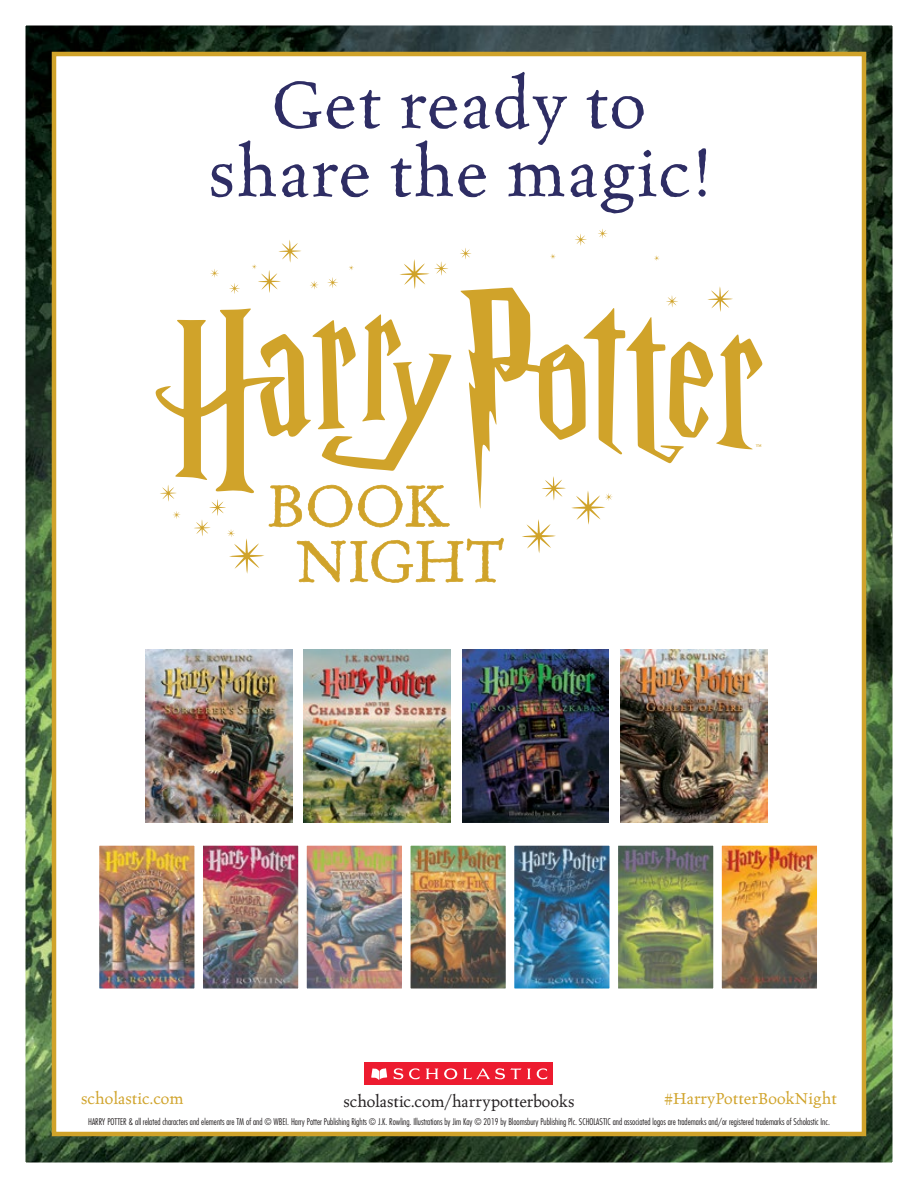
<style>
.page{position:relative;width:918px;height:1188px;background:#fff}
.page>*{position:absolute;margin:0;border:0;box-sizing:border-box;transform-origin:0 0}
.t1{font:75.6px/68.4px "Celestia Antiqua Std";letter-spacing:.02em;color:#2e2d64;text-align:center}
.t2{font:18px "Celestia Antiqua MVB";color:#d0a32a}
.t3{font:18px "Celestia Antiqua Std";color:#231f20}
.t4{font:300 condensed 9px "Futura";color:#231f20}
</style>
<div class="page">
<img style="left:27px;top:27px;width:864px;height:1134px">
<div style="left:52px;top:52px;width:814px;height:1084px;background:#fff;border:4px solid #d0a32a"></div>
<div style="left:365px;top:1062px;width:188px;height:23px;background:#ed1b2f"></div>
<svg style="left:371px;top:1068px;width:16px;height:12px"></svg>
<svg style="left:394px;top:1068px;width:9px;height:11px"></svg>
<svg style="left:409px;top:1068px;width:11px;height:11px"></svg>
<svg style="left:426px;top:1069px;width:12px;height:10px"></svg>
<svg style="left:444px;top:1068px;width:13px;height:11px"></svg>
<svg style="left:463px;top:1068px;width:84px;height:12px"></svg>
<svg style="left:156px;top:229px;width:606px;height:354px"></svg>
<img style="left:304px;top:650px;width:147px;height:173px">
<img style="left:462px;top:650px;width:147px;height:173px">
<img style="left:621px;top:650px;width:146px;height:173px">
<img style="left:146px;top:650px;width:146px;height:173px">
<img style="left:410px;top:845px;width:96px;height:144px">
<img style="left:618px;top:845px;width:199px;height:144px">
<img style="left:514px;top:845px;width:96px;height:144px">
<img style="left:203px;top:845px;width:199px;height:144px">
<img style="left:99px;top:845px;width:96px;height:144px">
<h1 class="t1" style="left:208px;top:73px;width:503px">Get ready to share the magic!</h1>
<h2 class="t2" style="left:81px;top:1090px;width:104px">scholastic.com</h2>
<h2 class="t2" style="left:664px;top:1090px;width:174px">#HarryPotterBookNight</h2>
<h2 class="t3" style="left:344px;top:1092px;width:232px">scholastic.com/harrypotterbooks</h2>
<p class="t4" style="left:88px;top:1117px;width:743px">HARRY POTTER &amp; all related characters and elements are TM of and © WBEI. Harry Potter Publishing Rights © J.K. Rowling. Illustrations by Jim Kay © 2019 by Bloomsbury Publishing Plc. SCHOLASTIC and associated logos are trademarks and/or registered trademarks of Scholastic Inc.</p>
</div>
